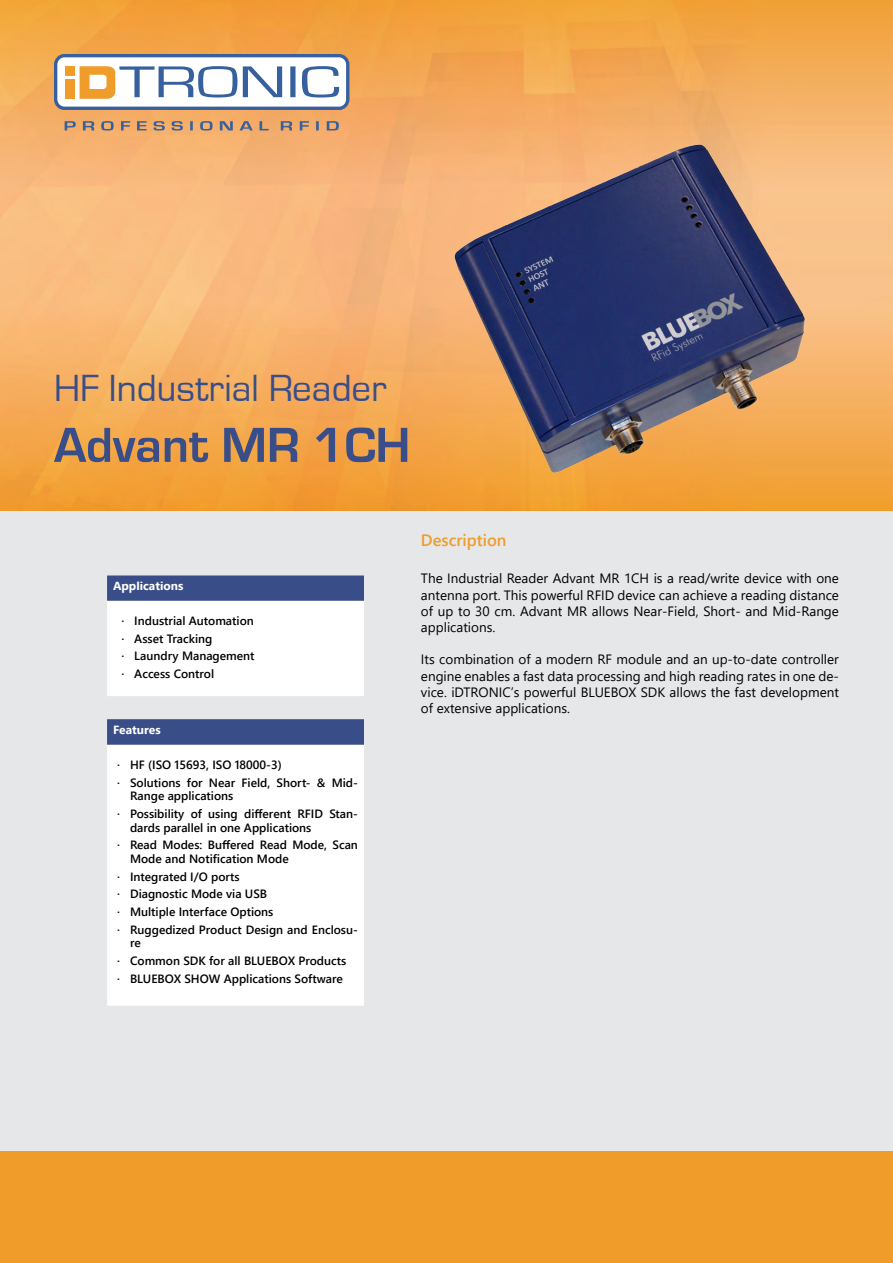
<style>
.page{position:relative;width:893px;height:1263px;background:#fff}
.page>*{position:absolute;margin:0;border:0;box-sizing:border-box;transform-origin:0 0}
.t1{font:700 51px "Eurostile T";color:#394e88}
.t2{font:39px "Eurostile T";color:#394e88}
.t3{font:600 16.5px "Segoe UI";color:#ef9c2b}
.t4{font:13.5px/16.2px "Segoe UI";color:#000;text-align:justify}
.t5{font:600 12px/17.7px "Segoe UI";color:#000}
.t6{font:700 12px "Segoe UI";color:#fff}
</style>
<div class="page">
<div style="left:0;top:1px;width:893px;height:1262px;background:#e6e7e8"></div>
<img style="left:0;top:0;width:893px;height:510px">
<div style="left:0;top:1152px;width:893px;height:111px;background:#ef9c2b"></div>
<div style="left:56px;top:56px;width:292px;height:52px;background:#fff;border-radius:9px"></div>
<div style="left:54px;top:54px;width:295px;height:56px;border:3px solid #37609e;border-radius:9px"></div>
<div style="left:65px;top:66px;width:10px;height:10px;background:#ef9c2b"></div>
<div style="left:65px;top:79px;width:10px;height:20px;background:#ef9c2b"></div>
<svg style="left:80px;top:66px;width:259px;height:33px"></svg>
<svg style="left:65px;top:121px;width:274px;height:10px;background:#b99579"></svg>
<img style="left:438px;top:126px;width:384px;height:365px">
<div style="left:110px;top:591px;width:251px;height:102px;background:#fff"></div>
<div style="left:107px;top:588px;width:257px;height:108px;border:6px solid #fff"></div>
<div style="left:110px;top:578px;width:251px;height:20px;background:#394e88"></div>
<div style="left:107px;top:575px;width:257px;height:26px;border:6px solid #394e88"></div>
<div style="left:110px;top:735px;width:251px;height:268px;background:#fff"></div>
<div style="left:107px;top:732px;width:257px;height:274px;border:6px solid #fff"></div>
<div style="left:110px;top:722px;width:251px;height:20px;background:#394e88"></div>
<div style="left:107px;top:719px;width:257px;height:26px;border:6px solid #394e88"></div>
<h2 class="t2" style="left:54px;top:367px;width:334px">HF Industrial Reader</h2>
<h1 class="t1" style="left:54px;top:417px;width:358px">Advant MR 1CH</h1>
<p class="t6" style="left:113px;top:575px;width:72px">Applications</p>
<p class="t5" style="left:122px;top:611px;width:134px">· Industrial Automation · Asset Tracking<br>· Laundry Management · Access Control</p>
<p class="t6" style="left:113px;top:718px;width:49px">Features</p>
<p class="t5" style="left:117px;top:755px;width:242px">· HF (ISO 15693, ISO 18000-3)<br>· Solutions for Near Field, Short- &amp; Mid-</p>
<p class="t5" style="left:117px;top:786px;width:242px;text-indent:13px">Range applications<br>· Possibility of using different RFID Stan-</p>
<p class="t5" style="left:117px;top:817px;width:242px;text-indent:13px">dards parallel in one Applications<br>· Read Modes: Buffered Read Mode, Scan</p>
<p class="t5" style="left:117px;top:849px;width:242px;text-indent:13px">Mode and Notification Mode<br>· Integrated I/O ports<br>· Diagnostic Mode via USB<br>· Multiple Interface Options<br>· Ruggedized Product Design and Enclosu-</p>
<p class="t5" style="left:117px;top:933px;width:230px;text-indent:13px">re<br>· Common SDK for all BLUEBOX Products · BLUEBOX SHOW Applications Software</p>
<h3 class="t3" style="left:421px;top:524px;width:87px">Description</h3>
<p class="t4" style="left:421px;top:569px;width:419px">The Industrial Reader Advant MR 1CH is a read/write device with one antenna port. This powerful RFID device can achieve a reading distance of up to 30 cm. Advant MR allows Near-Field, Short- and Mid-Range applications.</p>
<p class="t4" style="left:421px;top:650px;width:419px">Its combination of a modern RF module and an up-to-date controller engine enables a fast data processing and high reading rates in one de&shy;vice. iDTRONIC’s powerful BLUEBOX SDK allows the fast development of extensive applications.</p>
</div>
